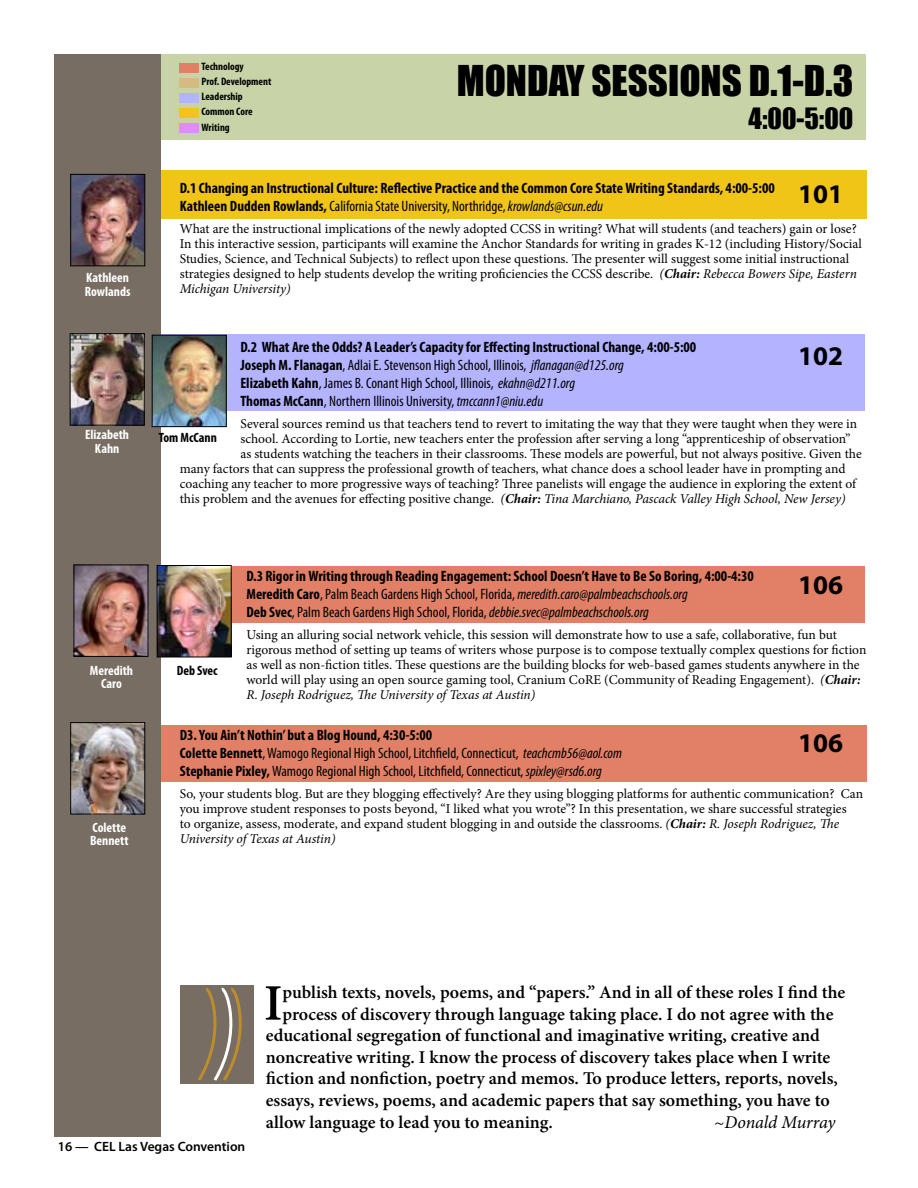
<style>
.page{position:relative;width:918px;height:1188px;background:#fff}
.page>*{position:absolute;margin:0;border:0;box-sizing:border-box;transform-origin:0 0}
.t1{font:600 51.3px "Minion Pro";color:#000}
.t2{font:39px "Impact";color:#000}
.t3{font:700 27px "Myriad Pro";color:#000}
.t4{font:27px "Impact";color:#000}
.t5{font:600 18px "Minion Pro";color:#000}
.t6{font:italic 18px "Minion Pro";letter-spacing:-.01em;color:#000}
.t7{font:700 condensed 15px/18px "Myriad Pro";color:#000}
.t8{font:condensed 15px/18px "Myriad Pro";color:#000}
.t9{font:13.5px/15px "Minion Pro";color:#000}
.t10{font:700 condensed 13.5px/13.5px "Myriad Pro";color:#fff}
.t11{font:600 13.5px "Myriad Pro";color:#000}
.t12{font:700 condensed 13.5px "Myriad Pro";color:#000}
.t13{font:700 condensed 10.8px "Myriad Pro";color:#000}
.s1{font-weight:400}
.s2{font-weight:400;font-style:italic}
.s3{font-style:italic}
.s4{font-weight:700;font-style:italic}
.s5{font-weight:700}
.s6{font-style:normal}
</style>
<div class="page">
<div style="left:54px;top:55px;width:811px;height:85px;background:#c8d4a8"></div>
<div style="left:126px;top:725px;width:740px;height:57px;background:#e18067"></div>
<div style="left:129px;top:566px;width:736px;height:57px;background:#e18067"></div>
<div style="left:129px;top:335px;width:736px;height:76px;background:#b3b3ff"></div>
<div style="left:129px;top:171px;width:738px;height:48px;background:#f1c418"></div>
<div style="left:54px;top:54px;width:106px;height:1082px;background:#776d62"></div>
<img style="left:72px;top:176px;width:71px;height:88px">
<div style="left:70px;top:174px;width:75px;height:92px;border:1px solid #000"></div>
<img style="left:154px;top:337px;width:71px;height:88px">
<div style="left:152px;top:335px;width:75px;height:92px;border:1px solid #000"></div>
<img style="left:72px;top:335px;width:71px;height:89px">
<div style="left:70px;top:333px;width:75px;height:93px;border:1px solid #000"></div>
<img style="left:159px;top:567px;width:71px;height:88px">
<div style="left:157px;top:565px;width:75px;height:92px;border:1px solid #000"></div>
<img style="left:75px;top:566px;width:71px;height:89px">
<div style="left:73px;top:564px;width:75px;height:93px;border:1px solid #000"></div>
<div style="left:180px;top:985px;width:73px;height:99px;background:#776d62"></div>
<svg style="left:198px;top:987px;width:44px;height:94px"></svg>
<div style="left:179px;top:63px;width:20px;height:10px;background:#e18067"></div>
<div style="left:179px;top:78px;width:20px;height:10px;background:#d7ba81"></div>
<div style="left:179px;top:93px;width:20px;height:10px;background:#b3b3ff"></div>
<div style="left:179px;top:108px;width:20px;height:10px;background:#f1c51b"></div>
<div style="left:179px;top:123px;width:20px;height:10px;background:#e08cff"></div>
<img style="left:72px;top:724px;width:71px;height:89px">
<div style="left:70px;top:722px;width:75px;height:93px;border:1px solid #000"></div>
<p class="t10" style="left:85px;top:271px;width:47px">Kathleen<br>Rowlands</p>
<p class="t13" style="left:201px;top:59px;width:44px">Technology</p>
<p class="t13" style="left:201px;top:105px;width:53px">Common Core</p>
<p class="t13" style="left:201px;top:75px;width:72px">Prof. Development</p>
<p class="t13" style="left:201px;top:120px;width:30px">Writing</p>
<p class="t13" style="left:201px;top:90px;width:43px">Leadership</p>
<h2 class="t2" style="left:457px;top:51px;width:398px">MONDAY SESSIONS D.1-D.3</h2>
<h3 class="t4" style="left:749px;top:98px;width:106px">4:00-5:00</h3>
<p class="t7" style="left:180px;top:179px;width:597px">D.1 Changing an Instructional Culture: Reflective Practice and the Common Core State Writing Standards, 4:00-5:00<br>Kathleen Dudden Rowlands, <span class="s1">California State University, Northridge,</span> <span class="s2">krowlands@csun.edu</span></p>
<p class="t9" style="left:180px;top:221px;width:684px">What are the instructional implications of the newly adopted CCSS in writing? What will students (and teachers) gain or lose?<br>In this interactive session, participants will examine the Anchor Standards for writing in grades K-12 (including History/Social Studies, Science, and Technical Subjects) to reflect upon these questions. The presenter will suggest some initial instructional strategies designed to help students develop the writing proficiencies the CCSS describe. <span class="s3">(</span><span class="s4">Chair:</span> <span class="s3">Rebecca Bowers Sipe, Eastern Michigan University)</span></p>
<h3 class="t3" style="left:798px;top:176px;width:46px">101</h3>
<p class="t7" style="left:240px;top:338px;width:457px">D.2 What Are the Odds? A Leader’s Capacity for Effecting Instructional Change, 4:00-5:00<br>Joseph M. Flanagan<span class="s1">, Adlai E. Stevenson High School, Illinois,</span> <span class="s2">jflanagan@d125.org<br></span>Elizabeth Kahn<span class="s1">, James B. Conant High School, Illinois,</span> <span class="s2">ekahn@d211.org<br></span>Thomas McCann<span class="s1">, Northern Illinois University,</span> <span class="s2">tmccann1@niu.edu</span></p>
<p class="t9" style="left:240px;top:416px;width:618px">Several sources remind us that teachers tend to revert to imitating the way that they were taught when they were in</p>
<p class="t9" style="left:240px;top:431px;width:612px">school. According to Lortie, new teachers enter the profession after serving a long “apprenticeship of observation”</p>
<p class="t9" style="left:240px;top:446px;width:623px">as students watching the teachers in their classrooms. These models are powerful, but not always positive. Given the</p>
<p class="t9" style="left:180px;top:461px;width:667px">many factors that can suppress the professional growth of teachers, what chance does a school leader have in prompting and</p>
<p class="t9" style="left:180px;top:476px;width:678px">coaching any teacher to more progressive ways of teaching? Three panelists will engage the audience in exploring the extent of</p>
<p class="t9" style="left:180px;top:491px;width:667px">this problem and the avenues for effecting positive change. <span class="s3">(</span><span class="s4">Chair:</span> <span class="s3">Tina Marchiano, Pascack Valley High School, New Jersey)</span></p>
<h3 class="t3" style="left:798px;top:339px;width:46px">102</h3>
<p class="t10" style="left:85px;top:428px;width:45px">Elizabeth</p>
<p class="t12" style="left:159px;top:429px;width:60px">Tom McCann</p>
<p class="t10" style="left:95px;top:441px;width:26px">Kahn</p>
<p class="t10" style="left:90px;top:663px;width:45px">Meredith</p>
<p class="t12" style="left:177px;top:662px;width:42px">Deb Svec</p>
<p class="t10" style="left:101px;top:677px;width:22px">Caro</p>
<p class="t7" style="left:246px;top:567px;width:509px">D.3 Rigor in Writing through Reading Engagement: School Doesn’t Have to Be So Boring, 4:00-4:30<br>Meredith Caro<span class="s1">, Palm Beach Gardens High School, Florida,</span> <span class="s2">meredith.caro@palmbeachschools.org<br></span>Deb Svec<span class="s1">, Palm Beach Gardens High School, Florida,</span> <span class="s2">debbie.svec@palmbeachschools.org</span></p>
<p class="t9" style="left:246px;top:627px;width:621px">Using an alluring social network vehicle, this session will demonstrate how to use a safe, collaborative, fun but rigorous method of setting up teams of writers whose purpose is to compose textually complex questions for fiction as well as non-fiction titles. These questions are the building blocks for web-based games students anywhere in the world will play using an open source gaming tool, Cranium CoRE (Community of Reading Engagement). <span class="s3">(</span><span class="s4">Chair:<br></span><span class="s3">R. Joseph Rodriguez, The University of Texas at Austin)</span></p>
<h3 class="t3" style="left:798px;top:567px;width:46px">106</h3>
<p class="t10" style="left:90px;top:820px;width:40px">Colette<br>Bennett</p>
<p class="t8" style="left:180px;top:726px;width:444px"><span class="s5">D3. You Ain’t Nothin’ but a Blog Hound, 4:30-5:00<br>Colette Bennett</span>, Wamogo Regional High School, Litchfield, Connecticut, <span class="s3">teachcmb56@aol.com<br></span><span class="s5">Stephanie Pixley,</span> Wamogo Regional High School, Litchfield, Connecticut, <span class="s3">spixley@rsd6.org</span></p>
<p class="t9" style="left:180px;top:786px;width:685px">So, your students blog. But are they blogging effectively? Are they using blogging platforms for authentic communication? Can you improve student responses to posts beyond, “I liked what you wrote”? In this presentation, we share successful strategies<br>to organize, assess, moderate, and expand student blogging in and outside the classrooms. <span class="s3">(</span><span class="s4">Chair:</span> <span class="s3">R. Joseph Rodriguez, The University of Texas at Austin)</span></p>
<h3 class="t3" style="left:798px;top:725px;width:46px">106</h3>
<h1 class="t1" style="left:264px;top:968px;width:20px">I</h1>
<h3 class="t5" style="left:283px;top:980px;width:564px">publish texts, novels, poems, and “papers.” And in all of these roles I find the</h3>
<h3 class="t5" style="left:283px;top:1001px;width:552px">process of discovery through language taking place. I do not agree with the</h3>
<h3 class="t5" style="left:266px;top:1023px;width:556px">educational segregation of functional and imaginative writing, creative and</h3>
<h3 class="t5" style="left:266px;top:1045px;width:566px">noncreative writing. I know the process of discovery takes place when I write</h3>
<h3 class="t5" style="left:266px;top:1066px;width:574px">fiction and nonfiction, poetry and memos. To produce letters, reports, novels,</h3>
<h3 class="t5" style="left:266px;top:1088px;width:565px">essays, reviews, poems, and academic papers that say something, you have to</h3>
<h3 class="t5" style="left:266px;top:1109px;width:289px">allow language to lead you to meaning.</h3>
<h3 class="t6" style="left:714px;top:1110px;width:123px"><span class="s6">~</span>Donald Murray</h3>
<p class="t11" style="left:58px;top:1138px;width:189px">16 — CEL Las Vegas Convention</p>
</div>
